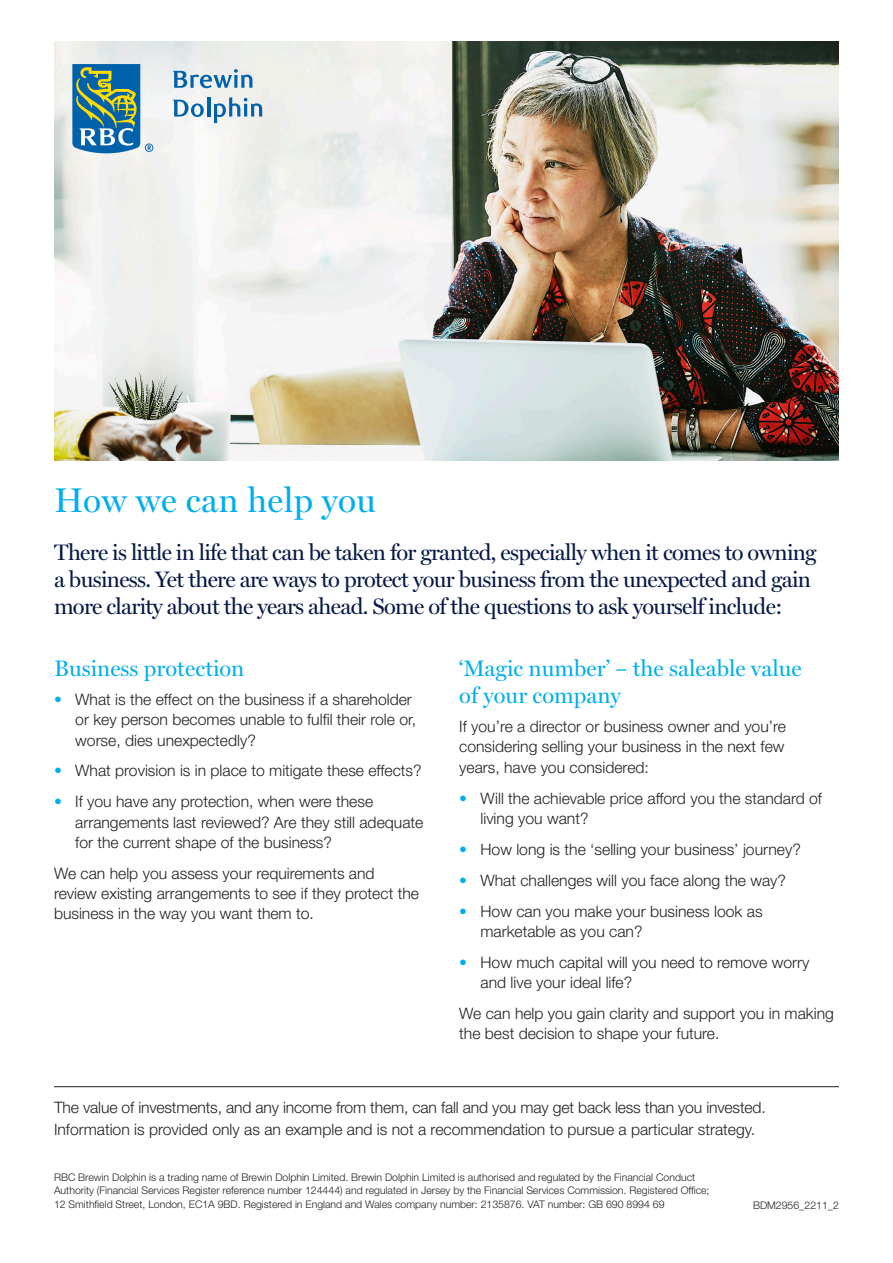
<style>
.page{position:relative;width:893px;height:1263px;background:#fff}
.page>*{position:absolute;margin:0;border:0;box-sizing:border-box;transform-origin:0 0}
.Article_heading{font:34.5px "Miller Display";letter-spacing:.01em;color:#00aeef}
._03_Body_copy{font:22.5px/27px "Miller Display";letter-spacing:-.03em;color:#061846}
.Heading_1{font:22.5px/27.2px "Miller Display";color:#00aeef}
._03_Body_copy-2{font:300 15.75px/20.2px "Helvetica Neue LT Std";color:#231f20}
.Body_copy_10_5{font:300 15.75px "Helvetica Neue LT Std";color:#231f20}
.t1{font:300 10.5px/13.5px "Helvetica Neue LT Std";color:#231f20}
.s1{color:#00aeef}
</style>
<div class="page">
<img style="left:54px;top:41px;width:785px;height:419px">
<svg style="left:72px;top:64px;width:81px;height:89px;background:#5f95a1"></svg>
<svg style="left:173px;top:69px;width:79px;height:19px;background:#9abdd5"></svg>
<svg style="left:173px;top:100px;width:31px;height:17px"></svg>
<hr style="left:207px;top:97px;width:3px;height:20px;background:#0161aa">
<svg style="left:214px;top:97px;width:48px;height:26px"></svg>
<hr style="left:54px;top:1086px;width:785px;height:1px;background:#231f20">
<p class="Article_heading" style="left:54px;top:480px;width:324px">How we can help you</p>
<p class="_03_Body_copy" style="left:54px;top:539px;width:764px">There is little in life that can be taken for granted, especially when it comes to owning a business. Yet there are ways to protect your business from the unexpected and gain more clarity about the years ahead. Some of the questions to ask yourself include:</p>
<p class="Heading_1" style="left:54px;top:655px;width:192px">Business protection</p>
<p class="_03_Body_copy-2" style="left:75px;top:689px;width:342px;text-indent:-21px"><span class="s1">•</span> What is the effect on the business if a shareholder or key person becomes unable to fulfil their role or, worse, dies unexpectedly?</p>
<p class="_03_Body_copy-2" style="left:54px;top:760px;width:369px"><span class="s1">•</span> What provision is in place to mitigate these effects?</p>
<p class="_03_Body_copy-2" style="left:75px;top:791px;width:350px;text-indent:-21px"><span class="s1">•</span> If you have any protection, when were these arrangements last reviewed? Are they still adequate for the current shape of the business?</p>
<p class="_03_Body_copy-2" style="left:54px;top:863px;width:366px">We can help you assess your requirements and review existing arrangements to see if they protect the business in the way you want them to.</p>
<p class="Heading_1" style="left:459px;top:655px;width:344px">‘Magic number’ – the saleable value of your company</p>
<p class="_03_Body_copy-2" style="left:459px;top:716px;width:328px;text-align:justify">If you’re a director or business owner and you’re considering selling your business in the next few years, have you considered:</p>
<p class="_03_Body_copy-2" style="left:480px;top:787px;width:343px;text-indent:-21px"><span class="s1">•</span> Will the achievable price afford you the standard of living you want?</p>
<p class="_03_Body_copy-2" style="left:459px;top:839px;width:343px"><span class="s1">•</span> How long is the ‘selling your business’ journey?</p>
<p class="_03_Body_copy-2" style="left:459px;top:869px;width:328px"><span class="s1">•</span> What challenges will you face along the way?</p>
<p class="_03_Body_copy-2" style="left:480px;top:900px;width:284px;text-indent:-21px"><span class="s1">•</span> How can you make your business look as marketable as you can?</p>
<p class="_03_Body_copy-2" style="left:480px;top:951px;width:330px;text-indent:-21px"><span class="s1">•</span> How much capital will you need to remove worry and live your ideal life?</p>
<p class="_03_Body_copy-2" style="left:459px;top:1003px;width:376px">We can help you gain clarity and support you in making the best decision to shape your future.</p>
<p class="Body_copy_10_5" style="left:54px;top:1097px;width:713px">The value of investments, and any income from them, can fall and you may get back less than you invested.</p>
<p class="Body_copy_10_5" style="left:54px;top:1119px;width:703px">Information is provided only as an example and is not a recommendation to pursue a particular strategy.</p>
<p class="t1" style="left:54px;top:1170px;width:657px">RBC Brewin Dolphin is a trading name of Brewin Dolphin Limited. Brewin Dolphin Limited is authorised and regulated by the Financial Conduct<br>Authority (Financial Services Register reference number 124444) and regulated in Jersey by the Financial Services Commission. Registered Office;<br>12 Smithfield Street, London, EC1A 9BD. Registered in England and Wales company number: 2135876. VAT number: GB 690 8994 69</p>
<p class="t1" style="left:753px;top:1198px;width:87px">BDM2956_2211_2</p>
</div>
